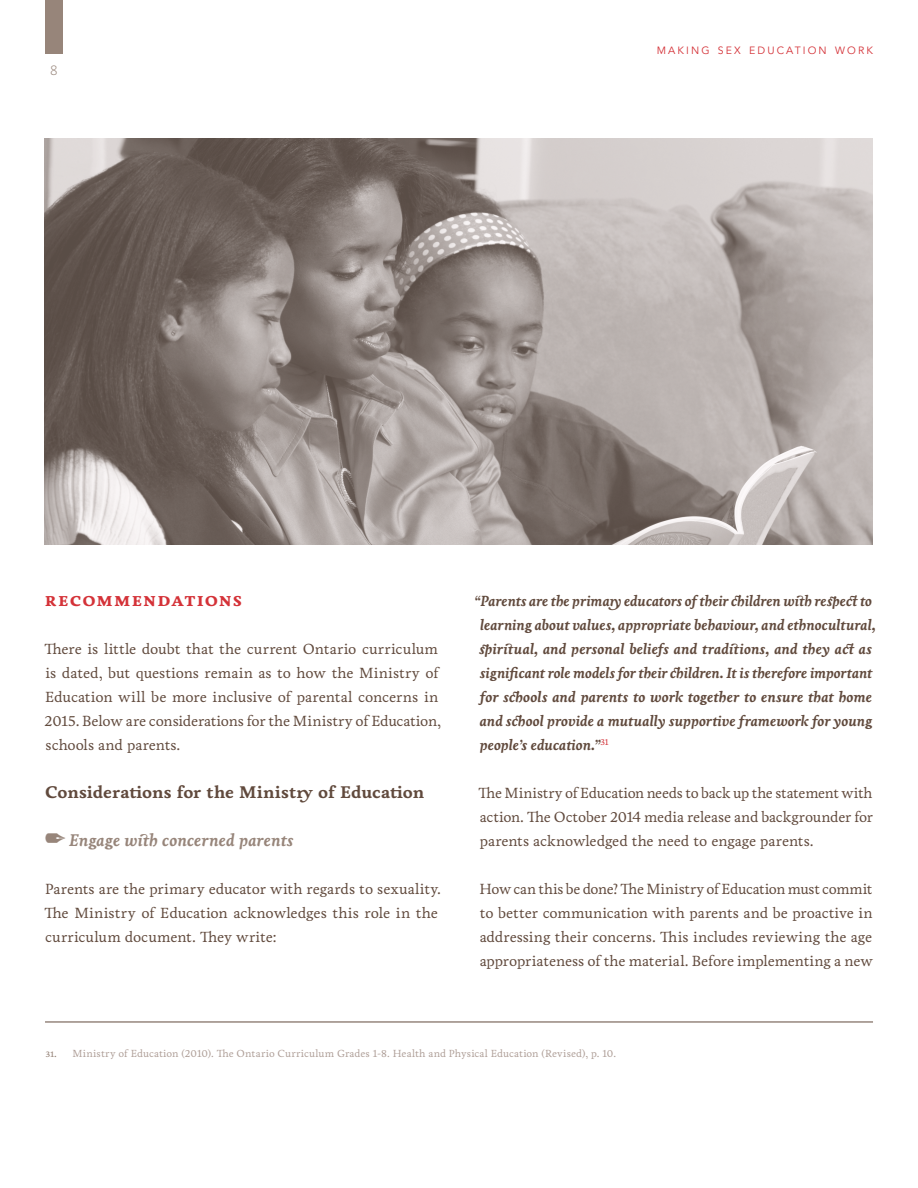
<style>
.page{position:relative;width:918px;height:1188px;background:#fff}
.page>*{position:absolute;margin:0;border:0;box-sizing:border-box;transform-origin:0 0}
.Boday_Copy_-_spc_aft{font:700 18.75px "Livory";letter-spacing:.055em;color:#d43238}
.Boday_Copy_-_spc_aft-2{font:700 17.25px "Livory";color:#614a3d}
.Boday_Copy_-_spc_aft-3{font:italic 700 17.25px "Livory";color:#97857a}
.Boday_Copy_-_spc_aft-4{font:15px/24px "Livory";letter-spacing:-.005em;color:#614a3d}
.Boday_Copy_-_spc_aft-5{font:italic 700 15px/24px "Livory";letter-spacing:-.01em;color:#614a3d}
.t1{font:300 13.5px "Caecilia LT Std";color:#97857a}
.t2{font:10.5px "Livory";letter-spacing:.015em;color:#af9f98}
.t3{font:10.5px "Avenir LT Std";letter-spacing:.2em;color:#d43238}
.s1{font-family:"Monotype Sorts";font-weight:400;font-style:normal;font-size:22.5px}
.s2{color:#97857a}
</style>
<div class="page">
<div style="left:45px;top:0;width:18px;height:54px;background:#97857a"></div>
<img style="left:45px;top:138px;width:828px;height:406px">
<hr style="left:45px;top:1022px;width:828px;height:1px;background:#614a3d">
<p class="t1" style="left:50px;top:63px;width:9px">8</p>
<p class="t3" style="left:657px;top:44px;width:218px">MAKING SEX EDUCATION WORK</p>
<p class="Boday_Copy_-_spc_aft" style="left:45px;top:588px;width:199px">recommendations</p>
<p class="Boday_Copy_-_spc_aft-4" style="left:44px;top:637px;width:398px">There is little doubt that the current Ontario curriculum is dated, but questions remain as to how the Ministry of Education will be more inclusive of parental concerns in 2015. Below are considerations for the Ministry of Education, schools and parents.</p>
<p class="Boday_Copy_-_spc_aft-2" style="left:45px;top:782px;width:381px">Considerations for the Ministry of Education</p>
<p class="Boday_Copy_-_spc_aft-3" style="left:45px;top:830px;width:250px"><span class="s1">2</span> Engage with concerned parents</p>
<p class="Boday_Copy_-_spc_aft-4" style="left:44px;top:877px;width:398px">Parents are the primary educator with regards to sexuality.<br>The Ministry of Education acknowledges this role in the curriculum document. They write:</p>
<p class="Boday_Copy_-_spc_aft-5" style="left:479px;top:589px;width:398px;text-indent:-5px">“Parents are the primary educators of their children with respect to learning about values, appropriate behaviour, and ethnocultural, spiritual, and personal beliefs and traditions, and they act as significant role models for their children. It is therefore important for schools and parents to work together to ensure that home and school provide a mutually supportive framework for young people’s education.”<sup>31</sup></p>
<p class="Boday_Copy_-_spc_aft-4" style="left:479px;top:781px;width:396px;text-align:justify">The Ministry of Education needs to back up the statement with action. The October 2014 media release and backgrounder for parents acknowledged the need to engage parents.</p>
<p class="Boday_Copy_-_spc_aft-4" style="left:479px;top:877px;width:395px;text-align:justify">How can this be done? The Ministry of Education must commit to better communication with parents and be proactive in addressing their concerns. This includes reviewing the age appropriateness of the material. Before implementing a new</p>
<p class="t2" style="left:45px;top:1047px;width:572px"><span class="s2">31.</span> Ministry of Education (2010). The Ontario Curriculum Grades 1-8. Health and Physical Education (Revised), p. 10.</p>
</div>
